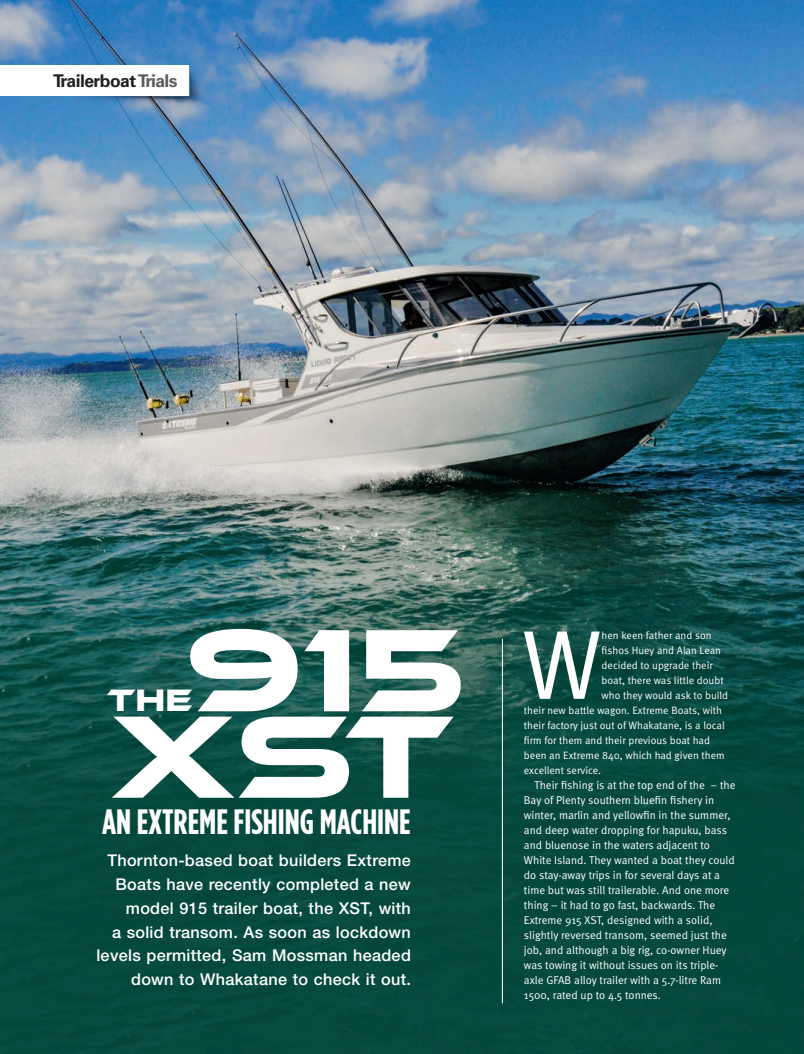
<style>
.page{position:relative;width:804px;height:1054px;background:#fff}
.page>*{position:absolute;margin:0;border:0;box-sizing:border-box;transform-origin:0 0}
.t1{font:121.25px "Ethnocentric Rg";color:#fff}
.t2{font:98.12px "Meta Normal";color:#fff}
.t3{font:700 condensed 35.25px "Gotham HTF";color:#fff}
.t4{font:31.88px "Ethnocentric Rg";color:#fff}
.t5{font:700 17.5px "Univers LT";letter-spacing:-.03em;color:#231f20}
.t6{font:500 16.25px/23.8px "Helvetica Neue LT Std";letter-spacing:.02em;color:#fff;text-align:right}
.t7{font:11.25px/15px "Meta Normal";color:#fff}
.t8{font:10.62px "Meta Normal";color:#fff}
.s1{color:#5c5c5f}
</style>
<div class="page">
<img style="left:0;top:0;width:804px;height:1054px">
<img style="left:29px;top:61px;width:208px;height:47px">
<div style="left:0;top:66px;width:189px;height:30px;background:#fff"></div>
<hr style="left:502px;top:639px;width:1px;height:364px;background:#fff">
<h3 class="t5" style="left:53px;top:70px;width:126px">Trailerboat <span class="s1">Trials</span></h3>
<h1 class="t1" style="left:185px;top:597px;width:282px">915</h1>
<h3 class="t4" style="left:107px;top:681px;width:87px">The</h3>
<h1 class="t1" style="left:110px;top:683px;width:345px">XST</h1>
<h3 class="t3" style="left:102px;top:802px;width:310px">AN EXTREME FISHING MACHINE</h3>
<h3 class="t6" style="left:96px;top:848px;width:316px">Thornton-based boat builders Extreme Boats have recently completed a new model 915 trailer boat, the XST, with<br>a solid transom. As soon as lockdown levels permitted, Sam Mossman headed down to Whakatane to check it out.</h3>
<h2 class="t2" style="left:522px;top:608px;width:81px">W</h2>
<p class="t8" style="left:602px;top:629px;width:111px">hen keen father and son</p>
<p class="t8" style="left:602px;top:644px;width:121px">fishos Huey and Alan Lean</p>
<p class="t8" style="left:602px;top:659px;width:113px">decided to upgrade their</p>
<p class="t8" style="left:602px;top:674px;width:124px">boat, there was little doubt</p>
<p class="t8" style="left:602px;top:689px;width:128px">who they would ask to build</p>
<p class="t8" style="left:524px;top:704px;width:200px">their new battle wagon. Extreme Boats, with</p>
<p class="t8" style="left:524px;top:719px;width:202px">their factory just out of Whakatane, is a local</p>
<p class="t8" style="left:524px;top:734px;width:188px">firm for them and their previous boat had</p>
<p class="t8" style="left:524px;top:749px;width:202px">been an Extreme 840, which had given them</p>
<p class="t8" style="left:524px;top:764px;width:79px">excellent service.</p>
<p class="t7" style="left:524px;top:777px;width:213px;text-indent:11px">Their fishing is at the top end of the – the Bay of Plenty southern bluefin fishery in winter, marlin and yellowfin in the summer, and deep water dropping for hapuku, bass and bluenose in the waters adjacent to White Island. They wanted a boat they could do stay-away trips in for several days at a time but was still trailerable. And one more thing – it had to go fast, backwards. The Extreme 915 XST, designed with a solid, slightly reversed transom, seemed just the job, and although a big rig, co-owner Huey was towing it without issues on its triple&shy;axle GFAB alloy trailer with a 5.7-litre Ram 1500, rated up to 4.5 tonnes.</p>
</div>
